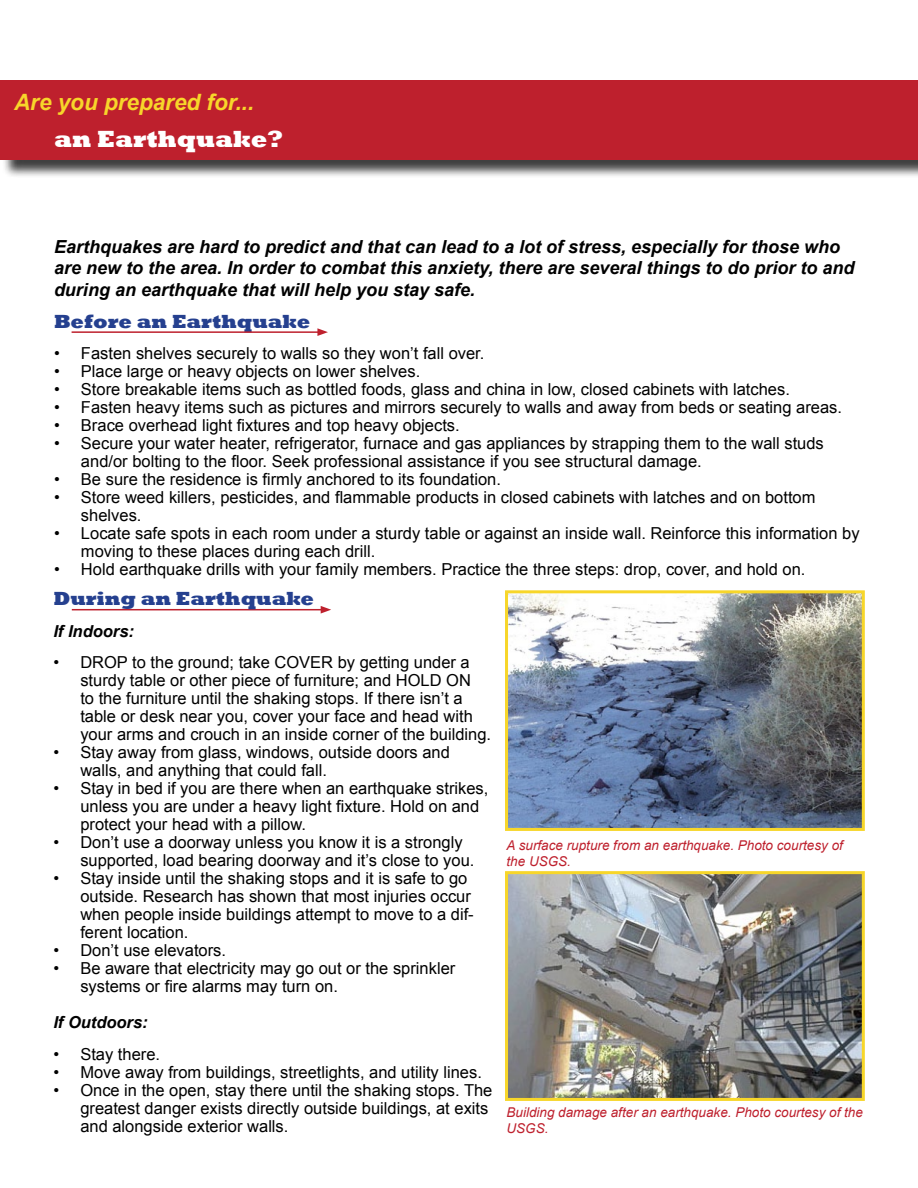
<style>
.page{position:relative;width:918px;height:1188px;background:#fff}
.page>*{position:absolute;margin:0;border:0;box-sizing:border-box;transform-origin:0 0}
.t1{font:800 24px "Rockwell";color:#fff}
.t2{font:italic 700 22.5px "Arial";color:#f7d62a}
.t3{font:800 19.5px "Rockwell";color:#25408f}
.t4{font:italic 700 18px/21.6px "Arial";color:#000}
.t5{font:16.5px/18px "Arial";color:#000}
.t6{font:italic 700 16.5px "Arial";color:#000}
.t7{font:italic 13.5px/16.2px "Arial";color:#be202d}
</style>
<div class="page">
<hr style="left:72px;top:331px;width:248px;height:2px;background:#be202d">
<svg style="left:317px;top:328px;width:11px;height:8px"></svg>
<div style="left:2px;top:82px;width:916px;height:96px;background:#000;opacity:.75"></div>
<div style="left:0;top:80px;width:918px;height:80px;background:#be202d"></div>
<hr style="left:72px;top:609px;width:251px;height:1px;background:#be202d">
<svg style="left:321px;top:606px;width:10px;height:8px"></svg>
<img style="left:509px;top:594px;width:352px;height:233px">
<div style="left:505px;top:590px;width:360px;height:241px;border:3px solid #f7d62a"></div>
<img style="left:509px;top:875px;width:352px;height:222px">
<div style="left:505px;top:871px;width:360px;height:230px;border:3px solid #f7d62a"></div>
<h2 class="t2" style="left:14px;top:87px;width:242px">Are you prepared for...</h2>
<h1 class="t1" style="left:54px;top:125px;width:230px">an Earthquake?</h1>
<p class="t4" style="left:54px;top:236px;width:802px">Earthquakes are hard to predict and that can lead to a lot of stress, especially for those who are new to the area. In order to combat this anxiety, there are several things to do prior to and during an earthquake that will help you stay safe.</p>
<p class="t3" style="left:54px;top:310px;width:258px">Before an Earthquake</p>
<p class="t5" style="left:54px;top:345px;width:432px">• Fasten shelves securely to walls so they won’t fall over.</p>
<p class="t5" style="left:54px;top:363px;width:368px">• Place large or heavy objects on lower shelves.</p>
<p class="t5" style="left:54px;top:381px;width:737px">• Store breakable items such as bottled foods, glass and china in low, closed cabinets with latches.</p>
<p class="t5" style="left:54px;top:399px;width:790px">• Fasten heavy items such as pictures and mirrors securely to walls and away from beds or seating areas.</p>
<p class="t5" style="left:54px;top:417px;width:407px">• Brace overhead light fixtures and top heavy objects.</p>
<p class="t5" style="left:81px;top:435px;width:744px;text-indent:-27px">• Secure your water heater, refrigerator, furnace and gas appliances by strapping them to the wall studs and/or bolting to the floor. Seek professional assistance if you see structural damage.</p>
<p class="t5" style="left:54px;top:471px;width:449px">• Be sure the residence is firmly anchored to its foundation.</p>
<p class="t5" style="left:81px;top:489px;width:736px;text-indent:-27px">• Store weed killers, pesticides, and flammable products in closed cabinets with latches and on bottom shelves.</p>
<p class="t5" style="left:81px;top:525px;width:780px;text-indent:-27px">• Locate safe spots in each room under a sturdy table or against an inside wall. Reinforce this information by moving to these places during each drill.</p>
<p class="t5" style="left:54px;top:561px;width:753px">• Hold earthquake drills with your family members. Practice the three steps: drop, cover, and hold on.</p>
<p class="t3" style="left:53px;top:588px;width:262px">During an Earthquake</p>
<p class="t6" style="left:53px;top:620px;width:82px">If Indoors:</p>
<p class="t5" style="left:80px;top:654px;width:412px;text-indent:-27px">• DROP to the ground; take COVER by getting under a sturdy table or other piece of furniture; and HOLD ON<br>to the furniture until the shaking stops. If there isn’t a table or desk near you, cover your face and head with your arms and crouch in an inside corner of the building.</p>
<p class="t5" style="left:80px;top:744px;width:371px;text-indent:-27px">• Stay away from glass, windows, outside doors and walls, and anything that could fall.</p>
<p class="t5" style="left:80px;top:780px;width:410px;text-indent:-27px">• Stay in bed if you are there when an earthquake strikes, unless you are under a heavy light fixture. Hold on and protect your head with a pillow.</p>
<p class="t5" style="left:80px;top:834px;width:396px;text-indent:-27px">• Don’t use a doorway unless you know it is a strongly supported, load bearing doorway and it’s close to you.</p>
<p class="t5" style="left:80px;top:870px;width:395px;text-indent:-27px">• Stay inside until the shaking stops and it is safe to go outside. Research has shown that most injuries occur when people inside buildings attempt to move to a dif&shy;ferent location.</p>
<p class="t5" style="left:53px;top:942px;width:174px">• Don’t use elevators.</p>
<p class="t5" style="left:80px;top:960px;width:377px;text-indent:-27px">• Be aware that electricity may go out or the sprinkler systems or fire alarms may turn on.</p>
<p class="t6" style="left:53px;top:1012px;width:96px">If Outdoors:</p>
<p class="t5" style="left:53px;top:1045px;width:108px">• Stay there.</p>
<p class="t5" style="left:53px;top:1063px;width:430px">• Move away from buildings, streetlights, and utility lines.</p>
<p class="t5" style="left:80px;top:1081px;width:414px;text-indent:-27px">• Once in the open, stay there until the shaking stops. The greatest danger exists directly outside buildings, at exits and alongside exterior walls.</p>
<p class="t7" style="left:507px;top:837px;width:338px">A surface rupture from an earthquake. Photo courtesy of the USGS.</p>
<p class="t7" style="left:507px;top:1104px;width:358px">Building damage after an earthquake. Photo courtesy of the<br>USGS.</p>
</div>
